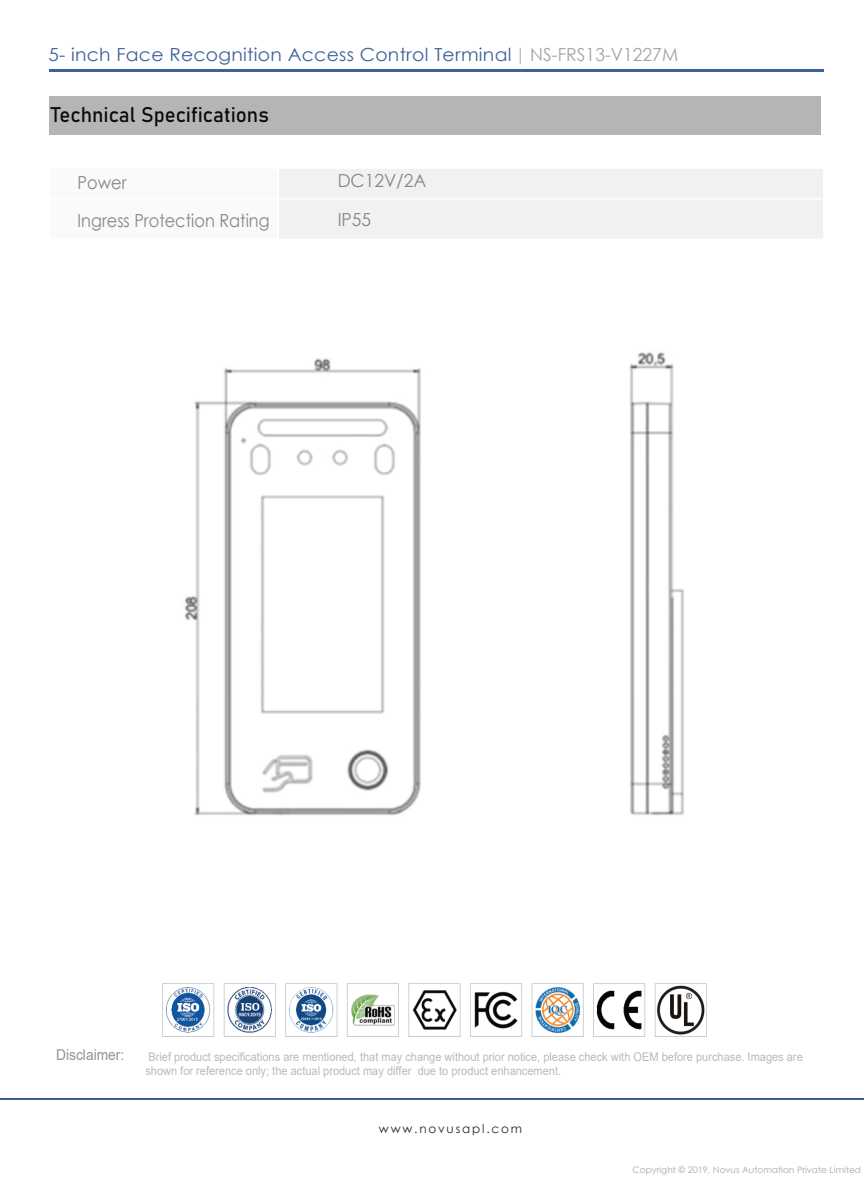
<style>
.page{position:relative;width:864px;height:1188px;background:#fff}
.page>*{position:absolute;margin:0;border:0;box-sizing:border-box;transform-origin:0 0}
.t1{font:21px "Bahnschrift";color:#0a0b0b}
.t2{font:18px "Century Gothic";letter-spacing:.015em;color:#3e6199;scale:1.04 1}
.t3{font:18px "Century Gothic";color:#898587;scale:.9 1}
.t4{font:18px "Century Gothic";color:#898587}
.t5{font:15px "Arial";color:#949494;scale:.92 1}
.t6{font:12px/14.4px "Arial";color:#bababa;scale:.92 1}
.t7{font:12px "Century Gothic";letter-spacing:.15em;color:#252626}
.t8{font:9px "Century Gothic";letter-spacing:.005em;color:#a7a7a8}
.s1{color:#a5a4a4}
</style>
<div class="page">
<div style="left:277px;top:167px;width:548px;height:73px;background:#f0f1f1;border:2px solid #fff"></div>
<div style="left:48px;top:167px;width:231px;height:73px;background:#f9fafa"></div>
<div style="left:50px;top:96px;width:771px;height:39px;background:#b4b5b5"></div>
<hr style="left:49px;top:239px;width:775px;height:1px;background:#fff">
<hr style="left:47px;top:198px;width:775px;height:2px;background:#fff">
<hr style="left:278px;top:200px;width:1px;height:771px;background:#fff">
<hr style="left:49px;top:69px;width:775px;height:2px;background:#3e6199">
<hr style="left:0;top:1098px;width:864px;height:1px;background:#3b5e96">
<img style="left:163px;top:984px;width:544px;height:53px">
<img style="left:184px;top:352px;width:500px;height:464px">
<h2 class="t2" style="left:48px;top:42px;width:607px">5- inch Face Recognition Access Control Terminal <span class="s1">| NS-FRS13-V1227M</span></h2>
<h1 class="t1" style="left:51px;top:99px;width:220px">Technical Specifications</h1>
<h2 class="t3" style="left:78px;top:170px;width:56px">Power</h2>
<h2 class="t3" style="left:78px;top:208px;width:215px">Ingress Protection Rating</h2>
<h2 class="t4" style="left:338px;top:168px;width:90px">DC12V/2A</h2>
<h2 class="t4" style="left:338px;top:207px;width:35px">IP55</h2>
<p class="t5" style="left:56px;top:1045px;width:76px">Disclaimer:</p>
<p class="t6" style="left:145px;top:1049px;width:716px">Brief product specifications are mentioned, that may change without prior notice, please check with OEM before purchase. Images are shown for reference only; the actual product may differ due to product enhancement.</p>
<p class="t7" style="left:379px;top:1121px;width:145px">www.novusapl.com</p>
<p class="t8" style="left:632px;top:1164px;width:230px">Copyright © 2019, Novus Automation Private Limited</p>
</div>
